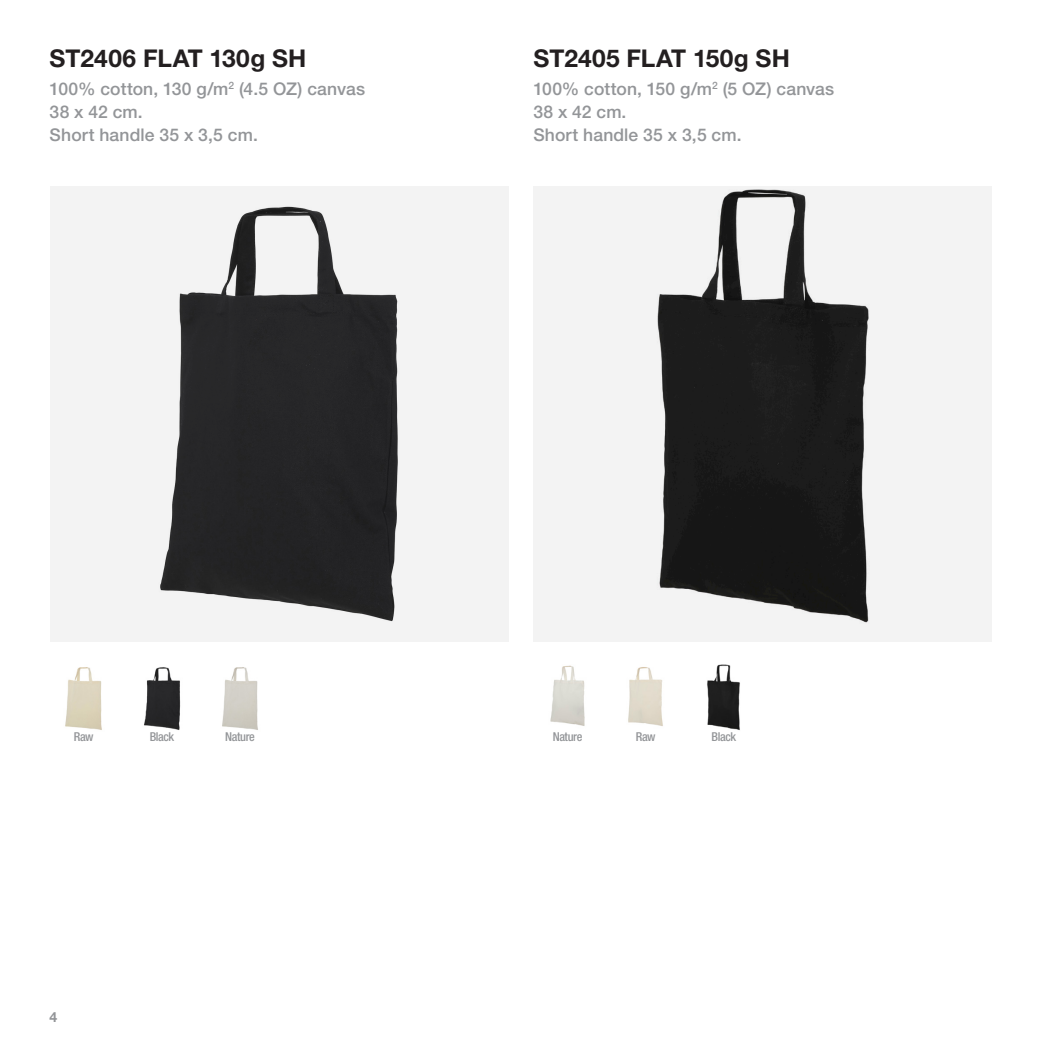
<style>
.page{position:relative;width:1042px;height:1042px;background:#fff}
.page>*{position:absolute;margin:0;border:0;box-sizing:border-box;transform-origin:0 0}
.Overskrift_1{font:700 24.5px "Helvetica Neue LT Std";letter-spacing:.005em;color:#231f20}
.Produktbeskrivelse{font:500 17.5px "Helvetica Neue LT Std";letter-spacing:.005em;color:#939598}
.Overskrift_1-2{font:700 14px "Helvetica Neue LT Std";color:#939598}
.Packshot_tekst{font:500 condensed 12.25px "Helvetica Neue LT Std";letter-spacing:-.03em;color:#939598}
</style>
<div class="page">
<svg style="left:50px;top:186px;width:458px;height:455px;fill:#f3f3f3"></svg>
<img style="left:65px;top:667px;width:37px;height:63px">
<img style="left:144px;top:667px;width:37px;height:63px">
<img style="left:222px;top:667px;width:36px;height:63px">
<svg style="left:533px;top:186px;width:459px;height:455px;fill:#f3f3f3"></svg>
<img style="left:550px;top:665px;width:35px;height:61px">
<img style="left:628px;top:667px;width:35px;height:59px">
<img style="left:707px;top:664px;width:33px;height:67px">
<p class="Overskrift_1" style="left:50px;top:43px;width:258px">ST2406 FLAT 130g SH</p>
<p class="Produktbeskrivelse" style="left:50px;top:78px;width:317px">100% cotton, 130 g/m<sup>2</sup> (4.5 OZ) canvas</p>
<p class="Produktbeskrivelse" style="left:50px;top:101px;width:95px">38 x 42 cm.</p>
<p class="Produktbeskrivelse" style="left:50px;top:124px;width:210px">Short handle 35 x 3,5 cm.</p>
<p class="Overskrift_1" style="left:533px;top:43px;width:258px">ST2405 FLAT 150g SH</p>
<p class="Produktbeskrivelse" style="left:533px;top:78px;width:302px">100% cotton, 150 g/m<sup>2</sup> (5 OZ) canvas</p>
<p class="Produktbeskrivelse" style="left:533px;top:101px;width:95px">38 x 42 cm.</p>
<p class="Produktbeskrivelse" style="left:533px;top:124px;width:210px">Short handle 35 x 3,5 cm.</p>
<p class="Packshot_tekst" style="left:74px;top:729px;width:21px">Raw</p>
<p class="Packshot_tekst" style="left:150px;top:729px;width:26px">Black</p>
<p class="Packshot_tekst" style="left:225px;top:729px;width:31px">Nature</p>
<p class="Packshot_tekst" style="left:553px;top:729px;width:31px">Nature</p>
<p class="Packshot_tekst" style="left:636px;top:729px;width:21px">Raw</p>
<p class="Packshot_tekst" style="left:711px;top:729px;width:26px">Black</p>
<p class="Overskrift_1-2" style="left:50px;top:1008px;width:9px">4</p>
</div>
